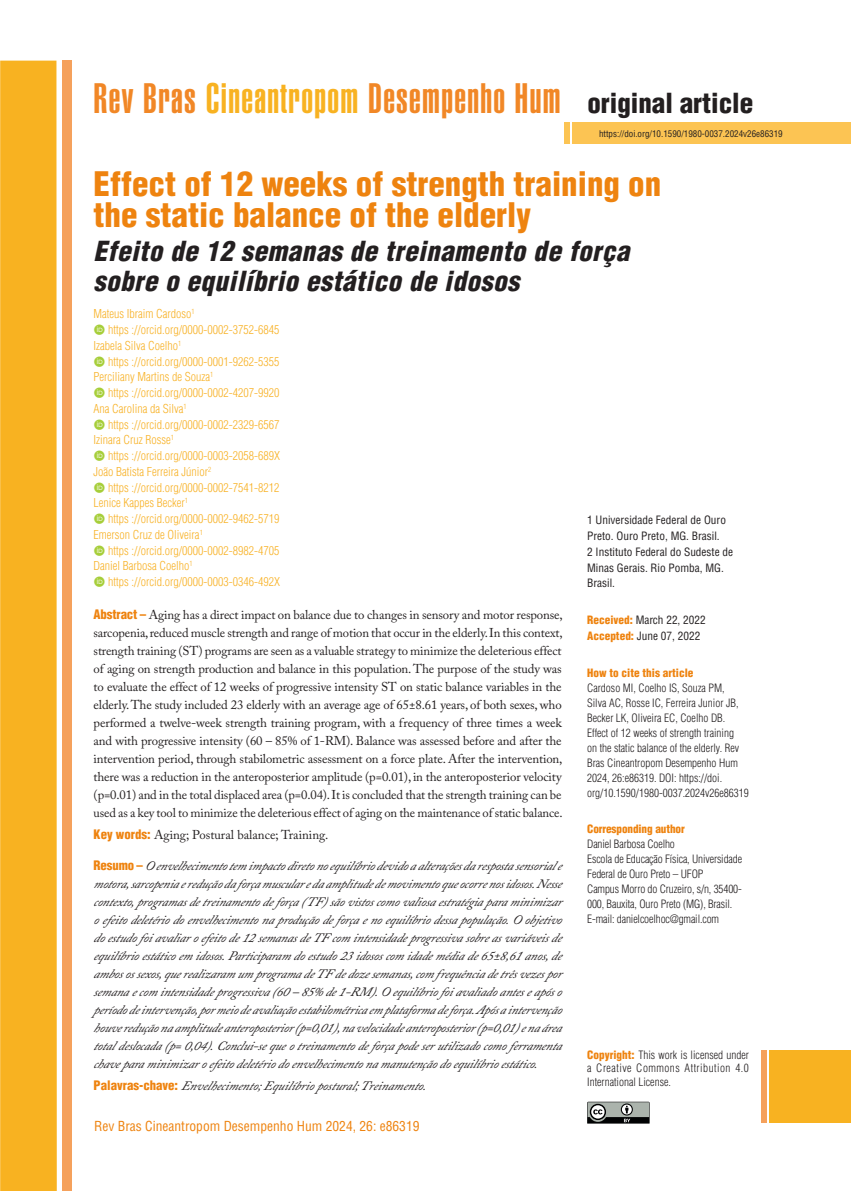
<style>
.page{position:relative;width:851px;height:1191px;background:#fff}
.page>*{position:absolute;margin:0;border:0;box-sizing:border-box;transform-origin:0 0}
.t1{font:41.85px "Helvetica LT Std Ultra Comp";letter-spacing:.03em;color:#f18726}
.ArticleTitle{font:900 condensed 33px/31.5px "Helvetica LT Std";color:#ee830f}
.ArticleTitle-Trans1{font:italic 900 condensed 27px/30px "Helvetica LT Std";letter-spacing:.02em;color:#231f20}
.t2{font:900 condensed 27px "Helvetica LT Std";color:#231f20}
.t3{font:condensed 13.5px "Helvetica LT Std";color:#ee830f}
.Abstract-Trans1{font:italic 12.75px/18px "Adobe Caslon Pro";letter-spacing:-.01em;color:#231f20;text-align:justify}
.Abstract{font:12.75px/18px "Adobe Caslon Pro";letter-spacing:-.01em;color:#231f20;text-align:justify}
.Keywords-Trans1{font:italic 12.75px "Adobe Caslon Pro";color:#231f20}
.Keywords{font:12.75px "Adobe Caslon Pro";color:#231f20}
.orcid{font:300 condensed 12px "Helvetica LT Std";color:#f8b227}
.HowToCite{font:300 condensed 11.25px/15px "Helvetica LT Std";color:#231f20}
.Correspondence{font:300 condensed 11.25px/15px "Helvetica LT Std";letter-spacing:-.01em;color:#231f20}
.Affiliations{font:condensed 11.25px/15.8px "Helvetica LT Std";color:#231f20}
.LicenseParaAlt{font:300 condensed 11.25px/13.5px "Helvetica LT Std";letter-spacing:.045em;color:#231f20;text-align:justify}
.History{font:condensed 11.25px/15.8px "Helvetica LT Std";color:#231f20}
.t4{font:condensed 9px "Helvetica LT Std";color:#231f20}
.s1{color:#f8b221}
.s2{font-family:"Helvetica LT Std";font-weight:900;font-stretch:condensed;color:#ee830f}
.s3{font-family:"Helvetica LT Std";font-weight:900;font-style:normal;font-stretch:condensed;color:#ee830f}
.s4{font-weight:900;color:#ee830f}
</style>
<div class="page">
<div style="left:572px;top:122px;width:278px;height:22px;background:#fcc453"></div>
<div style="left:564px;top:122px;width:5px;height:22px;background:#fcc453"></div>
<div style="left:0;top:61px;width:57px;height:1130px;background:#f8b221"></div>
<div style="left:63px;top:61px;width:9px;height:1130px;background:#f5a15c"></div>
<div style="left:761px;top:1050px;width:5px;height:72px;background:#f5a15c"></div>
<div style="left:769px;top:1050px;width:81px;height:72px;background:#f8b221"></div>
<svg style="left:587px;top:1101px;width:63px;height:23px"></svg>
<h1 class="t1" style="left:94px;top:74px;width:468px">Rev Bras <span class="s1">Cineantropom</span> Desempenho Hum</h1>
<h3 class="t2" style="left:587px;top:86px;width:167px">original article</h3>
<p class="t4" style="left:599px;top:128px;width:185px">https://doi.org/10.1590/1980-0037.2024v26e86319</p>
<p class="ArticleTitle" style="left:94px;top:167px;width:569px">Effect of 12 weeks of strength training on the static balance of the elderly</p>
<p class="ArticleTitle-Trans1" style="left:94px;top:237px;width:537px">Efeito de 12 semanas de treinamento de força sobre o equilíbrio estático de idosos</p>
<p class="orcid" style="left:94px;top:306px;width:103px">Mateus Ibraim Cardoso<sup>1</sup></p>
<p class="orcid" style="left:108px;top:322px;width:173px">https ://orcid.org/0000-0002-3752-6845</p>
<p class="orcid" style="left:94px;top:338px;width:89px">Izabela Silva Coelho<sup>1</sup></p>
<p class="orcid" style="left:108px;top:354px;width:173px">https ://orcid.org/0000-0001-9262-5355</p>
<p class="orcid" style="left:94px;top:369px;width:121px">Perciliany Martins de Souza<sup>1</sup></p>
<p class="orcid" style="left:108px;top:385px;width:173px">https ://orcid.org/0000-0002-4207-9920</p>
<p class="orcid" style="left:94px;top:401px;width:95px">Ana Carolina da Silva<sup>1</sup></p>
<p class="orcid" style="left:108px;top:417px;width:173px">https ://orcid.org/0000-0002-2329-6567</p>
<p class="orcid" style="left:94px;top:432px;width:82px">Izinara Cruz Rosse<sup>1</sup></p>
<p class="orcid" style="left:108px;top:448px;width:173px">https ://orcid.org/0000-0003-2058-689X</p>
<p class="orcid" style="left:94px;top:464px;width:119px">João Batista Ferreira Júnior<sup>2</sup></p>
<p class="orcid" style="left:108px;top:480px;width:173px">https ://orcid.org/0000-0002-7541-8212</p>
<p class="orcid" style="left:94px;top:495px;width:96px">Lenice Kappes Becker<sup>1</sup></p>
<p class="orcid" style="left:108px;top:511px;width:173px">https ://orcid.org/0000-0002-9462-5719</p>
<p class="orcid" style="left:94px;top:527px;width:111px">Emerson Cruz de Oliveira<sup>1</sup></p>
<p class="orcid" style="left:108px;top:543px;width:173px">https ://orcid.org/0000-0002-8982-4705</p>
<p class="orcid" style="left:94px;top:558px;width:101px">Daniel Barbosa Coelho<sup>1</sup></p>
<p class="orcid" style="left:108px;top:574px;width:173px">https ://orcid.org/0000-0003-0346-492X</p>
<p class="Abstract" style="left:94px;top:605px;width:470px"><span class="s2">Abstract –</span> Aging has a direct impact on balance due to changes in sensory and motor response, sarcopenia, reduced muscle strength and range of motion that occur in the elderly. In this context, strength training (ST) programs are seen as a valuable strategy to minimize the deleterious effect of aging on strength production and balance in this population. The purpose of the study was to evaluate the effect of 12 weeks of progressive intensity ST on static balance variables in the elderly. The study included 23 elderly with an average age of 65±8.61 years, of both sexes, who performed a twelve-week strength training program, with a frequency of three times a week and with progressive intensity (60 – 85% of 1-RM). Balance was assessed before and after the intervention period, through stabilometric assessment on a force plate. After the intervention, there was a reduction in the anteroposterior amplitude (p=0.01), in the anteroposterior velocity (p=0.01) and in the total displaced area (p=0.04). It is concluded that the strength training can be used as a key tool to minimize the deleterious effect of aging on the maintenance of static balance.</p>
<p class="Keywords" style="left:94px;top:827px;width:236px"><span class="s2">Key words:</span> Aging; Postural balance; Training.</p>
<p class="Abstract-Trans1" style="left:94px;top:856px;width:475px"><span class="s3">R e s u m o –</span> Oenvelhecimentotemimpactodiretonoequilíbriodevidoaalteraçõesdarespostasensorial e motora,sarcopeniaereduçãodaforçamuscularedaamplitudedemovimentoqueocorrenosidosos.Nesse contexto,programasdetreinamentodeforça(TF)sãovistoscomovaliosaestratégiaparaminimizar oefeitodeletériodoenvelhecimentonaproduçãodeforçaenoequilíbriodessapop ulação.Oobjetivo doestudofoiavaliaroefeitode12semanasdeTF comintensidadeprogressivasobreasvariáveisde equilíbrioestáticoemidosos.Participaramdoestudo23idososcomidademédiade65±8,61anos,de ambosossexos,querealizaramumprogramadeTF dedozesemanas,comfrequênciadetrêsvezespor semanaecomintensidadeprogressiva(60–85%de1-RM).Oequilíbriofoiavaliadoanteseapóso períododeintervenção,pormeiodeavaliaçãoestabilométricaemplataformadeforça.Apósaintervenção houvereduçãonaamplitudeanteroposterior(p =0,01),navelocidadeanteroposterior(p =0,01)enaárea total deslocada(p =0,04).Conclui-sequeotreinamentodeforçapodeserutilizadocomoferramenta chaveparaminimizaroefeitodeletériodoenvelhecimentonamanutençãodoequilíbrioestático.</p>
<p class="Keywords-Trans1" style="left:94px;top:1078px;width:339px"><span class="s3">P a l a v r a s - c h a v e :</span> Envelhecimento;Equilíbriopostural;Treinamento.</p>
<p class="Affiliations" style="left:587px;top:512px;width:140px">1 Universidade Federal de Ouro<br>Preto. Ouro Preto, MG. Brasil.</p>
<p class="Affiliations" style="left:587px;top:544px;width:147px">2 Instituto Federal do Sudeste de<br>Minas Gerais. Rio Pomba, MG.<br>Brasil.</p>
<p class="History" style="left:587px;top:612px;width:120px"><span class="s4">Received:</span> March 22, 2022<br><span class="s4">Accepted:</span> June 07, 2022</p>
<p class="HowToCite" style="left:587px;top:665px;width:163px"><span class="s4">How to cite this article<br></span>Cardoso MI, Coelho IS, Souza PM,<br>Silva AC, Rosse IC, Ferreira Junior JB, Becker LK, Oliveira EC, Coelho DB.<br>Effect of 12 weeks of strength training<br>on the static balance of the elderly. Rev Bras Cineantropom Desempenho Hum 2024, 26:e86319. DOI: https://doi. org/10.1590/1980-0037.2024v26e86319</p>
<p class="Correspondence" style="left:587px;top:821px;width:156px"><span class="s4">Corresponding author<br></span>Daniel Barbosa Coelho<br>Escola de Educação Física, Universidade<br>Federal de Ouro Preto – UFOP<br>Campus Morro do Cruzeiro, s/n, 35400-<br>000, Bauxita, Ouro Preto (MG), Brasil.<br>E-mail: danielcoelhoc@gmail.com</p>
<p class="LicenseParaAlt" style="left:587px;top:1048px;width:163px"><span class="s4">Copyright:</span> This work is licensed under a Creative Commons Attribution 4.0<br>International License.</p>
<p class="t3" style="left:94px;top:1118px;width:327px">Rev Bras Cineantropom Desempenho Hum 2024, 26: e86319</p>
</div>
